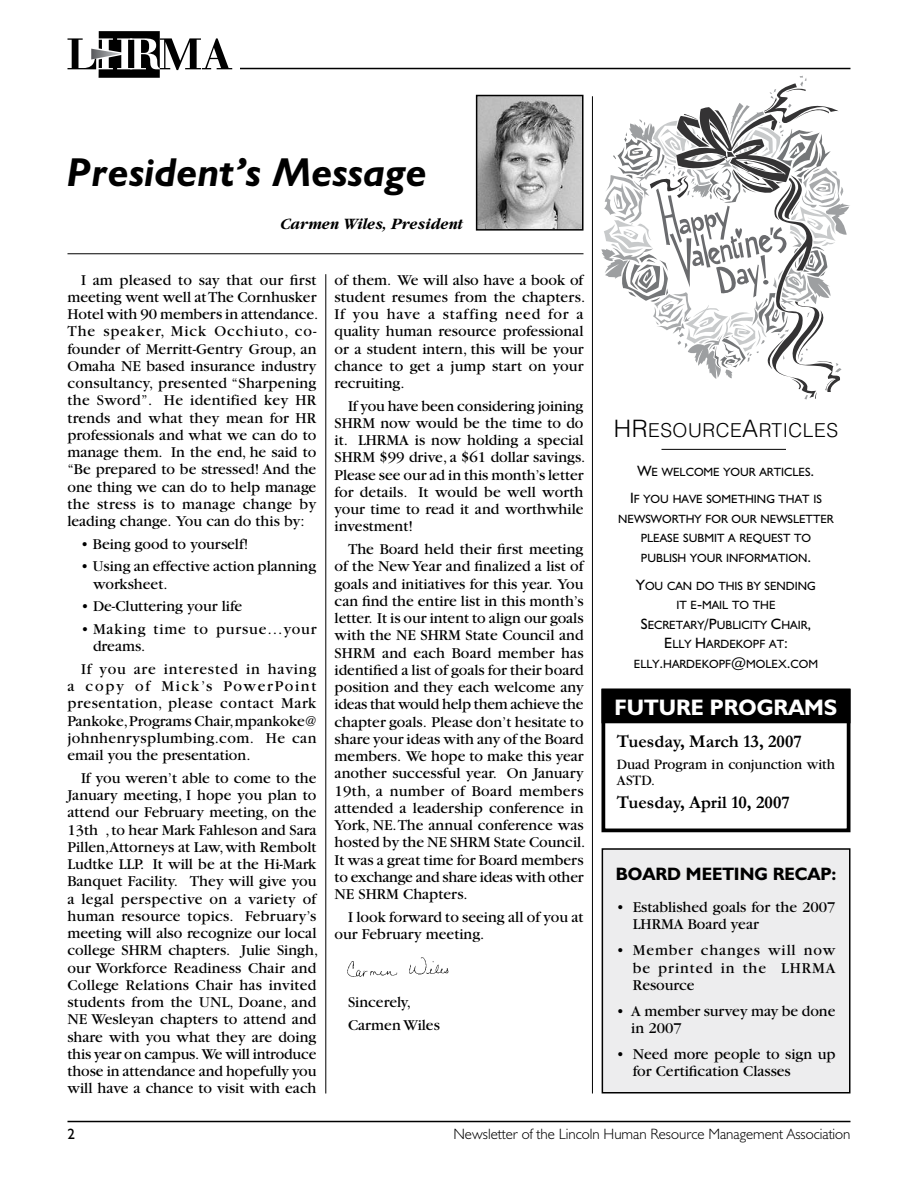
<style>
.page{position:relative;width:918px;height:1188px;background:#fff}
.page>*{position:absolute;margin:0;border:0;box-sizing:border-box;transform-origin:0 0}
.t1{font:700 43.5px "Humanist 521 BT";color:#fff}
.t2{font:italic 700 40.5px "Humanist 521 BT";letter-spacing:.01em;color:#000}
.t3{font:700 22.5px "Humanist 521 BT";color:#fff}
.t4{font:300 19.2px "Helvetica";letter-spacing:.025em;color:#000}
.t5{font:700 18px "Garamond";color:#000}
.t6{font:700 18px "Humanist 521 BT";color:#000}
.t7{font:italic 700 16.5px "Garamond";color:#000;scale:.95 1}
.t8{font:15.75px/17.2px "Garamond";color:#000}
.t9{font:15.75px/17.2px "Garamond";letter-spacing:.05em;color:#000}
.t10{font:300 15px "Humanist 521 BT";color:#000}
.t11{font:15px/16.5px "Garamond";color:#000}
.t12{font:12px/19.5px "Humanist 521 BT";color:#000;text-align:center}
.s1{font-size:24px}
.s2{font-size:15px}
</style>
<div class="page">
<svg style="left:68px;top:31px;width:164px;height:46px"></svg>
<hr style="left:240px;top:68px;width:610px;height:1px;background:#000">
<hr style="left:67px;top:1121px;width:783px;height:1px;background:#000">
<img style="left:479px;top:98px;width:102px;height:130px">
<div style="left:476px;top:95px;width:108px;height:136px;border:2px solid #000"></div>
<hr style="left:68px;top:253px;width:516px;height:1px;background:#000">
<hr style="left:325px;top:274px;width:1px;height:820px;background:#000">
<hr style="left:592px;top:96px;width:1px;height:998px;background:#000">
<hr style="left:662px;top:449px;width:124px;height:1px;background:#000">
<img style="left:347px;top:957px;width:102px;height:20px">
<div style="left:602px;top:849px;width:248px;height:244px;background:#ededee"></div>
<div style="left:602px;top:848px;width:248px;height:246px;border:2px solid #000"></div>
<div style="left:602px;top:688px;width:248px;height:144px;border:4px solid #000"></div>
<div style="left:603px;top:691px;width:246px;height:30px;background:#000"></div>
<div style="left:602px;top:689px;width:248px;height:34px;border:4px solid #000"></div>
<svg style="left:602px;top:76px;width:248px;height:323px"></svg>
<h2 class="t2" style="left:68px;top:147px;width:361px">President’s Message</h2>
<p class="t7" style="left:281px;top:215px;width:194px">Carmen Wiles, President</p>
<p class="t8" style="left:67px;top:271px;width:252px;text-indent:14px">I am pleased to say that our first meeting went well atThe Cornhusker Hotel with 90 members in attendance.<br>The speaker, Mick Occhiuto, co&shy;founder of Merritt-Gentry Group, an Omaha NE based insurance industry consultancy, presented “Sharpening the Sword”. He identified key HR trends and what they mean for HR professionals and what we can do to manage them. In the end, he said to “Be prepared to be stressed! And the one thing we can do to help manage the stress is to manage change by leading change. You can do this by:</p>
<p class="t8" style="left:81px;top:535px;width:169px">• Being good to yourself!</p>
<p class="t8" style="left:93px;top:558px;width:225px;text-indent:-12px">• Using an effective action planning worksheet.</p>
<p class="t8" style="left:81px;top:598px;width:163px">• De-Cluttering your life</p>
<p class="t9" style="left:93px;top:621px;width:225px;text-indent:-12px">• Making time to pursue…your dreams.</p>
<p class="t8" style="left:67px;top:661px;width:251px;text-align:justify;text-indent:14px">If you are interested in having a copy of Mick’s PowerPoint presentation, please contact Mark Pankoke,Programs Chair,mpankoke@ johnhenrysplumbing.com. He can email you the presentation.</p>
<p class="t8" style="left:67px;top:769px;width:252px;text-indent:14px">If you weren’t able to come to the January meeting, I hope you plan to attend our February meeting, on the 13th ,to hear Mark Fahleson and Sara Pillen,Attorneys at Law,with Rembolt Ludtke LLP. It will be at the Hi-Mark Banquet Facility. They will give you a legal perspective on a variety of human resource topics. February’s meeting will also recognize our local college SHRM chapters. Julie Singh, our Workforce Readiness Chair and College Relations Chair has invited students from the UNL, Doane, and NE Wesleyan chapters to attend and share with you what they are doing this year on campus. We will introduce those in attendance and hopefully you will have a chance to visit with each</p>
<p class="t8" style="left:334px;top:271px;width:252px;text-align:justify">of them. We will also have a book of student resumes from the chapters.<br>If you have a staffing need for a quality human resource professional or a student intern, this will be your chance to get a jump start on your recruiting.</p>
<p class="t8" style="left:335px;top:397px;width:252px;text-indent:13px">If you have been considering joining<br>SHRM now would be the time to do it. LHRMA is now holding a special<br>SHRM $99 drive, a $61 dollar savings.<br>Please see our ad in this month’s letter for details. It would be well worth your time to read it and worthwhile investment!</p>
<p class="t8" style="left:335px;top:541px;width:252px;text-indent:13px">The Board held their first meeting of the New Year and finalized a list of goals and initiatives for this year. You can find the entire list in this month’s letter. It is our intent to align our goals with the NE SHRM State Council and SHRM and each Board member has identified a list of goals for their board position and they each welcome any ideas that would help them achieve the chapter goals. Please don’t hesitate to share your ideas with any of the Board members. We hope to make this year another successful year. On January 19th, a number of Board members attended a leadership conference in York, NE.The annual conference was hosted by the NE SHRM State Council.<br>It was a great time for Board members to exchange and share ideas with other NE SHRM Chapters.</p>
<p class="t8" style="left:335px;top:908px;width:251px;text-indent:14px">I look forward to seeing all of you at our February meeting.</p>
<p class="t8" style="left:348px;top:991px;width:93px;line-height:22.6px">Sincerely,<br>Carmen Wiles</p>
<p class="t4" style="left:614px;top:418px;width:226px"><span class="s1">HR</span>ESOURCE<span class="s1">A</span>RTICLES</p>
<p class="t12" style="left:638px;top:462px;width:178px"><span class="s2">W</span>E WELCOME YOUR ARTICLES<span class="s2">.</span></p>
<p class="t12" style="left:618px;top:489px;width:217px"><span class="s2">I</span> F YOU HAVE SOMETHING THAT IS<br>NEWSWORTHY FOR OUR NEWSLETTER<br>PLEASE SUBMIT A REQUEST TO<br>PUBLISH YOUR INFORMATION<span class="s2">.</span></p>
<p class="t12" style="left:634px;top:576px;width:184px"><span class="s2">Y</span>OU CAN DO THIS BY SENDING<br>IT E<span class="s2">-</span>MAIL TO THE<br><span class="s2">S</span>ECRETARY<span class="s2">/P</span>UBLICITY <span class="s2">C</span>HAIR<span class="s2">,<br>E</span>LLY <span class="s2">H</span>ARDEKOPF AT<span class="s2">:<br></span>ELLY<span class="s2">.</span>HARDEKOPF<span class="s2">@</span>MOLEX<span class="s2">.</span>COM</p>
<h1 class="t1" style="left:612px;top:676px;width:202px">REMINDER</h1>
<p class="t5" style="left:617px;top:730px;width:187px">Tuesday, March 13, 2007</p>
<p class="t11" style="left:617px;top:756px;width:220px">Duad Program in conjunction with<br>ASTD.</p>
<p class="t5" style="left:617px;top:791px;width:175px">Tuesday, April 10, 2007</p>
<h3 class="t3" style="left:615px;top:693px;width:29px">FUTURE</h3>
<h3 class="t3" style="left:710px;top:693px;width:17px">PROGRA</h3>
<h3 class="t3" style="left:804px;top:693px;width:33px">MS</h3>
<p class="t8" style="left:617px;top:735px;width:220px;text-align:right">As you are filling out your calendars for 2007, be sure and</p>
<p class="t6" style="left:616px;top:863px;width:14px">BOAR</p>
<p class="t6" style="left:667px;top:863px;width:47px">D MEETING</p>
<p class="t6" style="left:773px;top:863px;width:13px">RECAP</p>
<p class="t6" style="left:832px;top:863px;width:6px">:</p>
<p class="t8" style="left:633px;top:899px;width:204px;text-indent:-16px">• Established goals for the 2007<br>LHRMA Board year</p>
<p class="t8" style="left:633px;top:942px;width:204px;text-align:justify;text-indent:-16px">• Member changes will now be printed in the LHRMA Resource</p>
<p class="t8" style="left:631px;top:1002px;width:206px;text-indent:-15px">• A member survey may be done in 2007</p>
<p class="t8" style="left:633px;top:1045px;width:204px;text-indent:-16px">• Need more people to sign up for Certification Classes</p>
<p class="t8" style="left:617px;top:906px;width:101px">Mick Occhiuto</p>
<p class="t8" style="left:617px;top:946px;width:100px">it’s 2007 in HR</p>
<p class="t8" style="left:617px;top:1014px;width:98px">Mark Fahleson</p>
<p class="t10" style="left:453px;top:1125px;width:399px">Newsletter of the Lincoln Human Resource Management Association</p>
</div>
